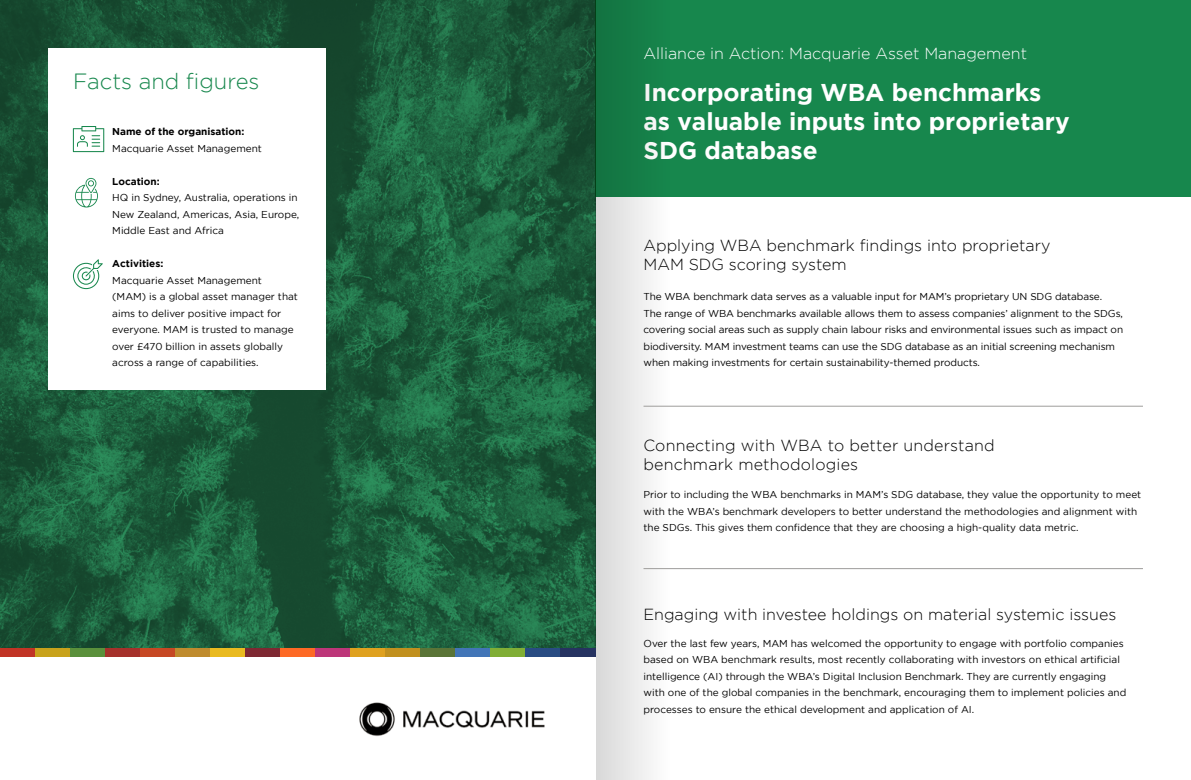
<style>
.page{position:relative;width:1191px;height:780px;background:#fff}
.page>*{position:absolute;margin:0;border:0;box-sizing:border-box;transform-origin:0 0}
.t1{font:700 24.3px/29.2px "Gotham";color:#fff}
.t2{font:300 22px "Gotham";color:#17874d}
.t3{font:300 16px/19.2px "Gotham";color:#000}
.t4{font:300 16px "Gotham";color:#fff}
.t5{font:10px/16.5px "Gotham";color:#000}
.t6{font:700 10px "Gotham";color:#000}
</style>
<div class="page">
<div style="left:595px;top:0;width:596px;height:197px;background:#17874d"></div>
<svg style="left:0;top:0;width:595px;height:648px"></svg>
<svg style="left:595px;top:0;width:90px;height:780px"></svg>
<hr style="left:643px;top:406px;width:500px;height:1px;background:#9e9d9b">
<hr style="left:643px;top:568px;width:500px;height:1px;background:#9e9d9b">
<div style="left:0;top:648px;width:35px;height:9px;background:#c13425"></div>
<div style="left:35px;top:648px;width:35px;height:9px;background:#c8a21b"></div>
<div style="left:70px;top:648px;width:35px;height:9px;background:#5a903b"></div>
<div style="left:105px;top:648px;width:35px;height:9px;background:#a5312b"></div>
<div style="left:140px;top:648px;width:35px;height:9px;background:#c64824"></div>
<div style="left:175px;top:648px;width:35px;height:9px;background:#bf8b2e"></div>
<div style="left:210px;top:648px;width:35px;height:9px;background:#e9ba20"></div>
<div style="left:245px;top:648px;width:35px;height:9px;background:#7e2832"></div>
<div style="left:280px;top:648px;width:35px;height:9px;background:#fd6925"></div>
<div style="left:315px;top:648px;width:35px;height:9px;background:#bd3679"></div>
<div style="left:350px;top:648px;width:35px;height:9px;background:#dfa11f"></div>
<div style="left:385px;top:648px;width:35px;height:9px;background:#c1901e"></div>
<div style="left:420px;top:648px;width:35px;height:9px;background:#5a7437"></div>
<div style="left:455px;top:648px;width:35px;height:9px;background:#4275b7"></div>
<div style="left:490px;top:648px;width:35px;height:9px;background:#80ae35"></div>
<div style="left:525px;top:648px;width:35px;height:9px;background:#294c83"></div>
<div style="left:560px;top:648px;width:35px;height:9px;background:#263361"></div>
<div style="left:48px;top:48px;width:277px;height:342px;background:#fff"></div>
<svg style="left:75px;top:178px;width:23px;height:29px"></svg>
<svg style="left:73px;top:126px;width:31px;height:26px"></svg>
<svg style="left:73px;top:259px;width:30px;height:30px"></svg>
<img style="left:359px;top:702px;width:186px;height:34px">
<h2 class="t2" style="left:73px;top:69px;width:188px">Facts and figures</h2>
<p class="t6" style="left:112px;top:126px;width:134px">Name of the organisation:</p>
<p class="t5" style="left:112px;top:140px;width:151px">Macquarie Asset Management</p>
<p class="t6" style="left:112px;top:175px;width:49px">Location:</p>
<p class="t5" style="left:112px;top:189px;width:188px">HQ in Sydney, Australia, operations in<br>New Zealand, Americas, Asia, Europe,<br>Middle East and Africa</p>
<p class="t6" style="left:112px;top:258px;width:53px">Activities:</p>
<p class="t5" style="left:112px;top:272px;width:187px">Macquarie Asset Management (MAM) is a global asset manager that aims to deliver positive impact for everyone. MAM is trusted to manage over £470 billion in assets globally across a range of capabilities.</p>
<h3 class="t4" style="left:643px;top:44px;width:385px">Alliance in Action: Macquarie Asset Management</h3>
<h1 class="t1" style="left:643px;top:77px;width:427px">Incorporating WBA benchmarks as valuable inputs into proprietary<br>SDG database</h1>
<h3 class="t3" style="left:643px;top:236px;width:408px">Applying WBA benchmark findings into proprietary<br>MAM SDG scoring system</h3>
<p class="t5" style="left:643px;top:288px;width:481px">The WBA benchmark data serves as a valuable input for MAM’s proprietary UN SDG database.<br>The range of WBA benchmarks available allows them to assess companies’ alignment to the SDGs, covering social areas such as supply chain labour risks and environmental issues such as impact on biodiversity. MAM investment teams can use the SDG database as an initial screening mechanism when making investments for certain sustainability-themed products.</p>
<h3 class="t3" style="left:643px;top:436px;width:353px">Connecting with WBA to better understand benchmark methodologies</h3>
<p class="t5" style="left:643px;top:486px;width:499px">Prior to including the WBA benchmarks in MAM’s SDG database, they value the opportunity to meet with the WBA’s benchmark developers to better understand the methodologies and alignment with the SDGs. This gives them confidence that they are choosing a high-quality data metric.</p>
<h3 class="t3" style="left:643px;top:605px;width:474px">Engaging with investee holdings on material systemic issues</h3>
<p class="t5" style="left:643px;top:635px;width:484px">Over the last few years, MAM has welcomed the opportunity to engage with portfolio companies based on WBA benchmark results, most recently collaborating with investors on ethical artificial intelligence (AI) through the WBA’s Digital Inclusion Benchmark. They are currently engaging with one of the global companies in the benchmark, encouraging them to implement policies and processes to ensure the ethical development and application of AI.</p>
</div>
